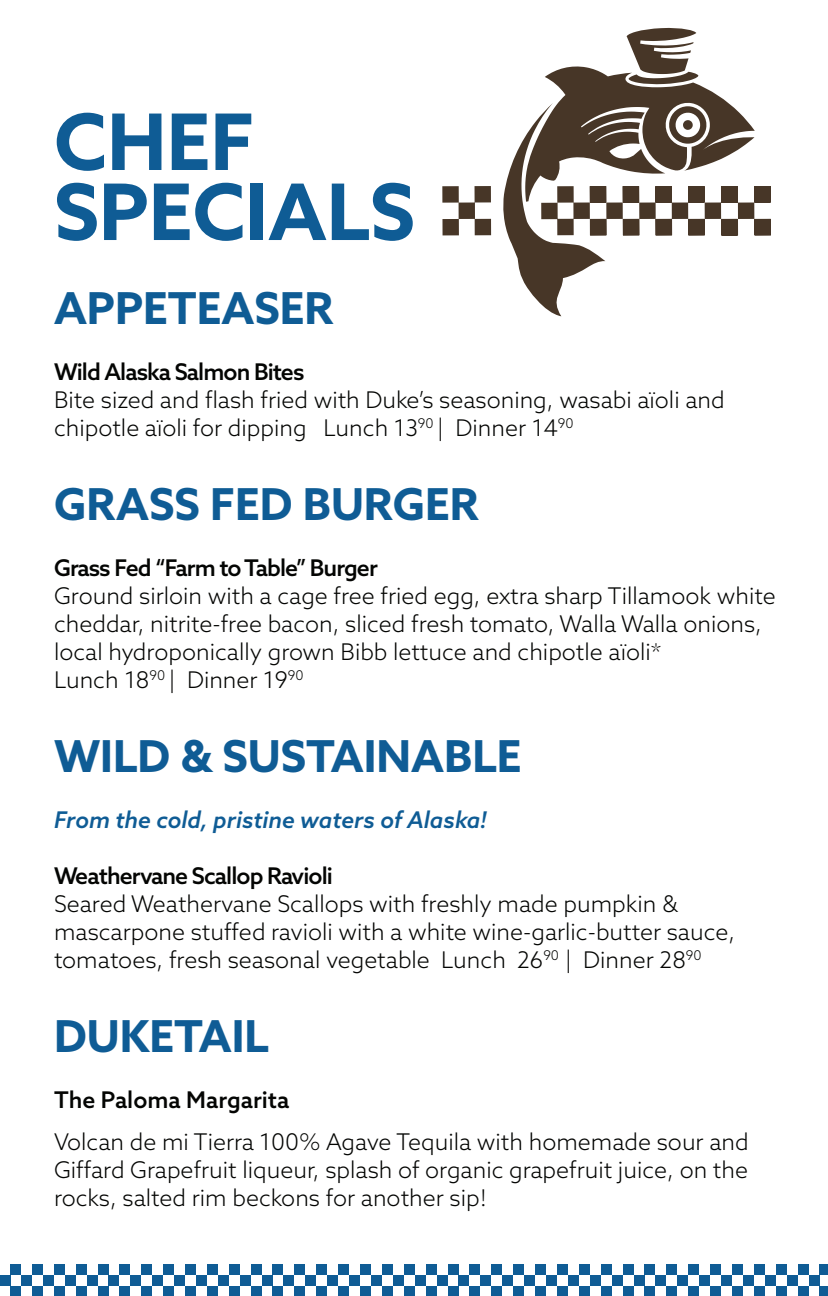
<style>
.page{position:relative;width:828px;height:1296px;background:#fff}
.page>*{position:absolute;margin:0;border:0;box-sizing:border-box;transform-origin:0 0}
.t1{font:700 78px/70px "Azo Sans";color:#0f5c95}
.t2{font:700 44px "Azo Sans";color:#0f5c95}
.t3{font:300 23px/28px "Azo Sans";color:#040503}
.t4{font:500 23px "Azo Sans";letter-spacing:-.04em;color:#040503}
.t5{font:italic 500 23px "Azo Sans";color:#0f5c95}
.t6{font:500 23px "Azo Sans";color:#040503}
</style>
<div class="page">
<svg style="left:442px;top:28px;width:329px;height:289px"></svg>
<div style="left:0;top:1275px;width:10px;height:11px;background:#0f5c95"></div>
<div style="left:10px;top:1286px;width:11px;height:10px;background:#0f5c95"></div>
<div style="left:21px;top:1275px;width:11px;height:11px;background:#0f5c95"></div>
<div style="left:32px;top:1286px;width:11px;height:10px;background:#0f5c95"></div>
<div style="left:43px;top:1275px;width:11px;height:11px;background:#0f5c95"></div>
<div style="left:54px;top:1286px;width:11px;height:10px;background:#0f5c95"></div>
<div style="left:65px;top:1275px;width:11px;height:11px;background:#0f5c95"></div>
<div style="left:76px;top:1286px;width:11px;height:10px;background:#0f5c95"></div>
<div style="left:87px;top:1275px;width:11px;height:11px;background:#0f5c95"></div>
<div style="left:98px;top:1286px;width:11px;height:10px;background:#0f5c95"></div>
<div style="left:10px;top:1264px;width:11px;height:11px;background:#0f5c95"></div>
<div style="left:32px;top:1264px;width:11px;height:11px;background:#0f5c95"></div>
<div style="left:54px;top:1264px;width:11px;height:11px;background:#0f5c95"></div>
<div style="left:76px;top:1264px;width:11px;height:11px;background:#0f5c95"></div>
<div style="left:98px;top:1264px;width:11px;height:11px;background:#0f5c95"></div>
<div style="left:119px;top:1286px;width:11px;height:10px;background:#0f5c95"></div>
<div style="left:130px;top:1275px;width:11px;height:11px;background:#0f5c95"></div>
<div style="left:108px;top:1275px;width:11px;height:11px;background:#0f5c95"></div>
<div style="left:141px;top:1286px;width:11px;height:10px;background:#0f5c95"></div>
<div style="left:152px;top:1275px;width:11px;height:11px;background:#0f5c95"></div>
<div style="left:163px;top:1286px;width:11px;height:10px;background:#0f5c95"></div>
<div style="left:174px;top:1275px;width:11px;height:11px;background:#0f5c95"></div>
<div style="left:185px;top:1286px;width:11px;height:10px;background:#0f5c95"></div>
<div style="left:196px;top:1275px;width:11px;height:11px;background:#0f5c95"></div>
<div style="left:207px;top:1286px;width:11px;height:10px;background:#0f5c95"></div>
<div style="left:218px;top:1275px;width:11px;height:11px;background:#0f5c95"></div>
<div style="left:229px;top:1286px;width:11px;height:10px;background:#0f5c95"></div>
<div style="left:240px;top:1275px;width:11px;height:11px;background:#0f5c95"></div>
<div style="left:251px;top:1286px;width:11px;height:10px;background:#0f5c95"></div>
<div style="left:119px;top:1264px;width:11px;height:11px;background:#0f5c95"></div>
<div style="left:141px;top:1264px;width:11px;height:11px;background:#0f5c95"></div>
<div style="left:163px;top:1264px;width:11px;height:11px;background:#0f5c95"></div>
<div style="left:185px;top:1264px;width:11px;height:11px;background:#0f5c95"></div>
<div style="left:207px;top:1264px;width:11px;height:11px;background:#0f5c95"></div>
<div style="left:229px;top:1264px;width:11px;height:11px;background:#0f5c95"></div>
<div style="left:251px;top:1264px;width:11px;height:11px;background:#0f5c95"></div>
<div style="left:273px;top:1286px;width:10px;height:10px;background:#0f5c95"></div>
<div style="left:283px;top:1275px;width:11px;height:11px;background:#0f5c95"></div>
<div style="left:262px;top:1275px;width:11px;height:11px;background:#0f5c95"></div>
<div style="left:294px;top:1286px;width:11px;height:10px;background:#0f5c95"></div>
<div style="left:305px;top:1275px;width:11px;height:11px;background:#0f5c95"></div>
<div style="left:316px;top:1286px;width:11px;height:10px;background:#0f5c95"></div>
<div style="left:327px;top:1275px;width:11px;height:11px;background:#0f5c95"></div>
<div style="left:338px;top:1286px;width:11px;height:10px;background:#0f5c95"></div>
<div style="left:349px;top:1275px;width:11px;height:11px;background:#0f5c95"></div>
<div style="left:360px;top:1286px;width:11px;height:10px;background:#0f5c95"></div>
<div style="left:371px;top:1275px;width:11px;height:11px;background:#0f5c95"></div>
<div style="left:382px;top:1286px;width:11px;height:10px;background:#0f5c95"></div>
<div style="left:393px;top:1275px;width:11px;height:11px;background:#0f5c95"></div>
<div style="left:404px;top:1286px;width:11px;height:10px;background:#0f5c95"></div>
<div style="left:273px;top:1264px;width:10px;height:11px;background:#0f5c95"></div>
<div style="left:294px;top:1264px;width:11px;height:11px;background:#0f5c95"></div>
<div style="left:316px;top:1264px;width:11px;height:11px;background:#0f5c95"></div>
<div style="left:338px;top:1264px;width:11px;height:11px;background:#0f5c95"></div>
<div style="left:360px;top:1264px;width:11px;height:11px;background:#0f5c95"></div>
<div style="left:382px;top:1264px;width:11px;height:11px;background:#0f5c95"></div>
<div style="left:404px;top:1264px;width:11px;height:11px;background:#0f5c95"></div>
<div style="left:426px;top:1286px;width:11px;height:10px;background:#0f5c95"></div>
<div style="left:437px;top:1275px;width:11px;height:11px;background:#0f5c95"></div>
<div style="left:415px;top:1275px;width:11px;height:11px;background:#0f5c95"></div>
<div style="left:448px;top:1286px;width:11px;height:10px;background:#0f5c95"></div>
<div style="left:459px;top:1275px;width:10px;height:11px;background:#0f5c95"></div>
<div style="left:469px;top:1286px;width:11px;height:10px;background:#0f5c95"></div>
<div style="left:480px;top:1275px;width:11px;height:11px;background:#0f5c95"></div>
<div style="left:491px;top:1286px;width:11px;height:10px;background:#0f5c95"></div>
<div style="left:502px;top:1275px;width:11px;height:11px;background:#0f5c95"></div>
<div style="left:513px;top:1286px;width:11px;height:10px;background:#0f5c95"></div>
<div style="left:524px;top:1275px;width:11px;height:11px;background:#0f5c95"></div>
<div style="left:535px;top:1286px;width:11px;height:10px;background:#0f5c95"></div>
<div style="left:546px;top:1275px;width:11px;height:11px;background:#0f5c95"></div>
<div style="left:557px;top:1286px;width:11px;height:10px;background:#0f5c95"></div>
<div style="left:426px;top:1264px;width:11px;height:11px;background:#0f5c95"></div>
<div style="left:448px;top:1264px;width:11px;height:11px;background:#0f5c95"></div>
<div style="left:469px;top:1264px;width:11px;height:11px;background:#0f5c95"></div>
<div style="left:491px;top:1264px;width:11px;height:11px;background:#0f5c95"></div>
<div style="left:513px;top:1264px;width:11px;height:11px;background:#0f5c95"></div>
<div style="left:535px;top:1264px;width:11px;height:11px;background:#0f5c95"></div>
<div style="left:557px;top:1264px;width:11px;height:11px;background:#0f5c95"></div>
<div style="left:579px;top:1286px;width:11px;height:10px;background:#0f5c95"></div>
<div style="left:590px;top:1275px;width:11px;height:11px;background:#0f5c95"></div>
<div style="left:568px;top:1275px;width:11px;height:11px;background:#0f5c95"></div>
<div style="left:601px;top:1286px;width:11px;height:10px;background:#0f5c95"></div>
<div style="left:612px;top:1275px;width:11px;height:11px;background:#0f5c95"></div>
<div style="left:623px;top:1286px;width:11px;height:10px;background:#0f5c95"></div>
<div style="left:634px;top:1275px;width:10px;height:11px;background:#0f5c95"></div>
<div style="left:644px;top:1286px;width:11px;height:10px;background:#0f5c95"></div>
<div style="left:655px;top:1275px;width:11px;height:11px;background:#0f5c95"></div>
<div style="left:666px;top:1286px;width:11px;height:10px;background:#0f5c95"></div>
<div style="left:677px;top:1275px;width:11px;height:11px;background:#0f5c95"></div>
<div style="left:688px;top:1286px;width:11px;height:10px;background:#0f5c95"></div>
<div style="left:699px;top:1275px;width:11px;height:11px;background:#0f5c95"></div>
<div style="left:710px;top:1286px;width:11px;height:10px;background:#0f5c95"></div>
<div style="left:579px;top:1264px;width:11px;height:11px;background:#0f5c95"></div>
<div style="left:601px;top:1264px;width:11px;height:11px;background:#0f5c95"></div>
<div style="left:623px;top:1264px;width:11px;height:11px;background:#0f5c95"></div>
<div style="left:644px;top:1264px;width:11px;height:11px;background:#0f5c95"></div>
<div style="left:666px;top:1264px;width:11px;height:11px;background:#0f5c95"></div>
<div style="left:688px;top:1264px;width:11px;height:11px;background:#0f5c95"></div>
<div style="left:710px;top:1264px;width:11px;height:11px;background:#0f5c95"></div>
<div style="left:732px;top:1286px;width:11px;height:10px;background:#0f5c95"></div>
<div style="left:743px;top:1275px;width:11px;height:11px;background:#0f5c95"></div>
<div style="left:721px;top:1275px;width:11px;height:11px;background:#0f5c95"></div>
<div style="left:754px;top:1286px;width:11px;height:10px;background:#0f5c95"></div>
<div style="left:765px;top:1275px;width:11px;height:11px;background:#0f5c95"></div>
<div style="left:776px;top:1286px;width:11px;height:10px;background:#0f5c95"></div>
<div style="left:787px;top:1275px;width:11px;height:11px;background:#0f5c95"></div>
<div style="left:798px;top:1286px;width:11px;height:10px;background:#0f5c95"></div>
<div style="left:809px;top:1275px;width:11px;height:11px;background:#0f5c95"></div>
<div style="left:820px;top:1286px;width:8px;height:10px;background:#0f5c95"></div>
<div style="left:732px;top:1264px;width:11px;height:11px;background:#0f5c95"></div>
<div style="left:754px;top:1264px;width:11px;height:11px;background:#0f5c95"></div>
<div style="left:776px;top:1264px;width:11px;height:11px;background:#0f5c95"></div>
<div style="left:798px;top:1264px;width:11px;height:11px;background:#0f5c95"></div>
<div style="left:820px;top:1264px;width:8px;height:11px;background:#0f5c95"></div>
<h1 class="t1" style="left:54px;top:108px;width:362px">CHEF<br>SPECIALS</h1>
<h2 class="t2" style="left:54px;top:283px;width:281px">APPETEASER</h2>
<p class="t4" style="left:54px;top:361px;width:252px">Wild Alaska Salmon Bites</p>
<p class="t3" style="left:54px;top:387px;width:672px">Bite sized and flash fried with Duke’s seasoning, wasabi aïoli and chipotle aïoli for dipping Lunch 13<sup>90</sup> | Dinner 14<sup>90</sup></p>
<h2 class="t2" style="left:54px;top:479px;width:426px">GRASS FED BURGER</h2>
<p class="t4" style="left:54px;top:557px;width:325px">Grass Fed “Farm to Table” Burger</p>
<p class="t3" style="left:54px;top:583px;width:723px">Ground sirloin with a cage free fried egg, extra sharp Tillamook white cheddar, nitrite-free bacon, sliced fresh tomato, Walla Walla onions, local hydroponically grown Bibb lettuce and chipotle aïoli*<br>Lunch 18<sup>90</sup> | Dinner 19<sup>90</sup></p>
<h2 class="t2" style="left:54px;top:731px;width:469px">WILD &amp; SUSTAINABLE</h2>
<p class="t5" style="left:54px;top:807px;width:435px">From the cold, pristine waters of Alaska!</p>
<p class="t4" style="left:54px;top:865px;width:280px">Weathervane Scallop Ravioli</p>
<p class="t3" style="left:54px;top:891px;width:683px">Seared Weathervane Scallops with freshly made pumpkin &amp; mascarpone stuffed ravioli with a white wine-garlic-butter sauce, tomatoes, fresh seasonal vegetable Lunch 26<sup>90</sup> | Dinner 28<sup>90</sup></p>
<h2 class="t2" style="left:54px;top:1011px;width:217px">DUKETAIL</h2>
<p class="t6" style="left:54px;top:1089px;width:237px">The Paloma Margarita</p>
<p class="t3" style="left:54px;top:1129px;width:696px;text-align:justify">Volcan de mi Tierra 100% Agave Tequila with homemade sour and Giffard Grapefruit liqueur, splash of organic grapefruit juice, on the rocks, salted rim beckons for another sip!</p>
</div>
